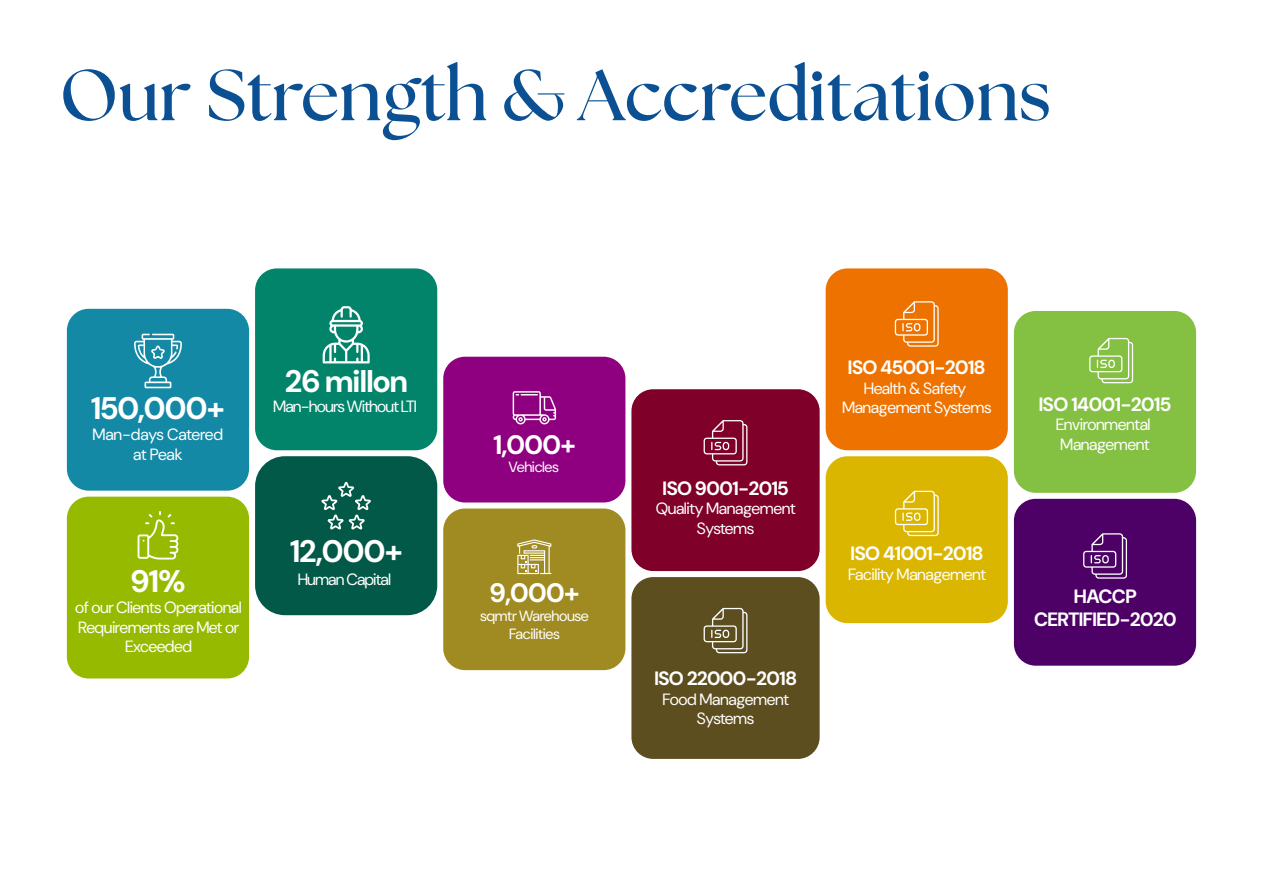
<style>
.page{position:relative;width:1263px;height:893px;background:#fff}
.page>*{position:absolute;margin:0;border:0;box-sizing:border-box;transform-origin:0 0}
.t1{font:700 72px "The Seasons";color:#0b5092}
.t2{font:700 31.2px "DM Sans 36 pt";letter-spacing:-.025em;color:#fff}
.t3{font:700 26.7px "DM Sans 36 pt";letter-spacing:-.025em;color:#fff}
.t4{font:700 19.35px/23.1px "DM Sans 36 pt";letter-spacing:-.025em;color:#fff;text-align:center}
.t5{font:16.35px/19.6px "DM Sans 36 pt";letter-spacing:-.025em;color:#fff;text-align:center}
.t6{font:16.35px "DM Sans 36 pt";letter-spacing:-.05em;color:#fff}
.t7{font:14.85px/17.9px "DM Sans 36 pt";letter-spacing:-.025em;color:#fff;text-align:center}
</style>
<div class="page">
<div style="left:67px;top:309px;width:182px;height:182px;background:#1389a5;border-radius:22px"></div>
<div style="left:255px;top:268px;width:182px;height:182px;background:#02846b;border-radius:22px"></div>
<div style="left:443px;top:508px;width:182px;height:162px;background:#a08b22;border-radius:22px"></div>
<div style="left:255px;top:456px;width:182px;height:159px;background:#025948;border-radius:30px"></div>
<svg style="left:134px;top:334px;width:48px;height:54px"></svg>
<svg style="left:323px;top:306px;width:47px;height:57px"></svg>
<svg style="left:321px;top:482px;width:50px;height:48px"></svg>
<div style="left:67px;top:497px;width:182px;height:181px;background:#96ba00;border-radius:22px"></div>
<svg style="left:138px;top:511px;width:41px;height:48px"></svg>
<svg style="left:517px;top:539px;width:34px;height:35px"></svg>
<div style="left:443px;top:357px;width:182px;height:145px;background:#8f0080;border-radius:22px"></div>
<svg style="left:512px;top:391px;width:44px;height:34px"></svg>
<div style="left:826px;top:456px;width:182px;height:167px;background:#dbb600;border-radius:22px"></div>
<div style="left:631px;top:389px;width:189px;height:182px;background:#7f0028;border-radius:22px"></div>
<div style="left:826px;top:268px;width:182px;height:182px;background:#ee7200;border-radius:22px"></div>
<svg style="left:704px;top:420px;width:43px;height:45px"></svg>
<svg style="left:895px;top:301px;width:44px;height:46px"></svg>
<svg style="left:895px;top:491px;width:44px;height:45px"></svg>
<div style="left:1014px;top:499px;width:182px;height:167px;background:#4d0066;border-radius:22px"></div>
<div style="left:1014px;top:311px;width:182px;height:182px;background:#84c041;border-radius:22px"></div>
<svg style="left:1089px;top:338px;width:44px;height:45px"></svg>
<svg style="left:1083px;top:533px;width:44px;height:46px"></svg>
<div style="left:631px;top:577px;width:189px;height:182px;background:#5d4e20;border-radius:22px"></div>
<svg style="left:704px;top:608px;width:43px;height:45px"></svg>
<h1 class="t1" style="left:59px;top:47px;width:993px">Our Strength &amp; Accreditations</h1>
<h2 class="t2" style="left:91px;top:388px;width:135px">150,000+</h2>
<p class="t5" style="left:93px;top:424px;width:132px">Man-days Catered at Peak</p>
<h2 class="t2" style="left:285px;top:362px;width:124px">26 millon</h2>
<p class="t6" style="left:273px;top:396px;width:145px">Man-hours Without LTI</p>
<h2 class="t2" style="left:290px;top:531px;width:114px">12,000+</h2>
<h3 class="t3" style="left:493px;top:427px;width:84px">1,000+</h3>
<p class="t7" style="left:509px;top:458px;width:52px">Vehicles</p>
<h2 class="t2" style="left:131px;top:562px;width:56px">91%</h2>
<p class="t5" style="left:75px;top:597px;width:168px">of our Clients Operational<br>Requirements are Met or<br>Exceeded</p>
<p class="t7" style="left:480px;top:607px;width:110px">sqmtr Warehouse<br>Facilities</p>
<p class="t6" style="left:298px;top:570px;width:95px">Human Capital</p>
<h3 class="t3" style="left:490px;top:576px;width:91px">9,000+</h3>
<p class="t4" style="left:663px;top:476px;width:127px">ISO 9001-2015</p>
<p class="t5" style="left:656px;top:498px;width:141px">Quality Management<br>Systems</p>
<p class="t4" style="left:654px;top:667px;width:144px">ISO 22000-2018</p>
<p class="t5" style="left:662px;top:689px;width:128px">Food Management<br>Systems</p>
<p class="t4" style="left:848px;top:356px;width:139px">ISO 45001-2018</p>
<p class="t5" style="left:842px;top:378px;width:151px">Health &amp; Safety<br>Management Systems</p>
<p class="t4" style="left:851px;top:542px;width:134px">ISO 41001-2018</p>
<p class="t5" style="left:848px;top:564px;width:140px">Facility Management</p>
<p class="t4" style="left:1039px;top:392px;width:134px">ISO 14001-2015</p>
<p class="t5" style="left:1056px;top:415px;width:96px;text-align:left">Environmental<br>Management</p>
<p class="t4" style="left:1034px;top:584px;width:144px">HACCP<br>CERTIFIED-2020</p>
</div>
